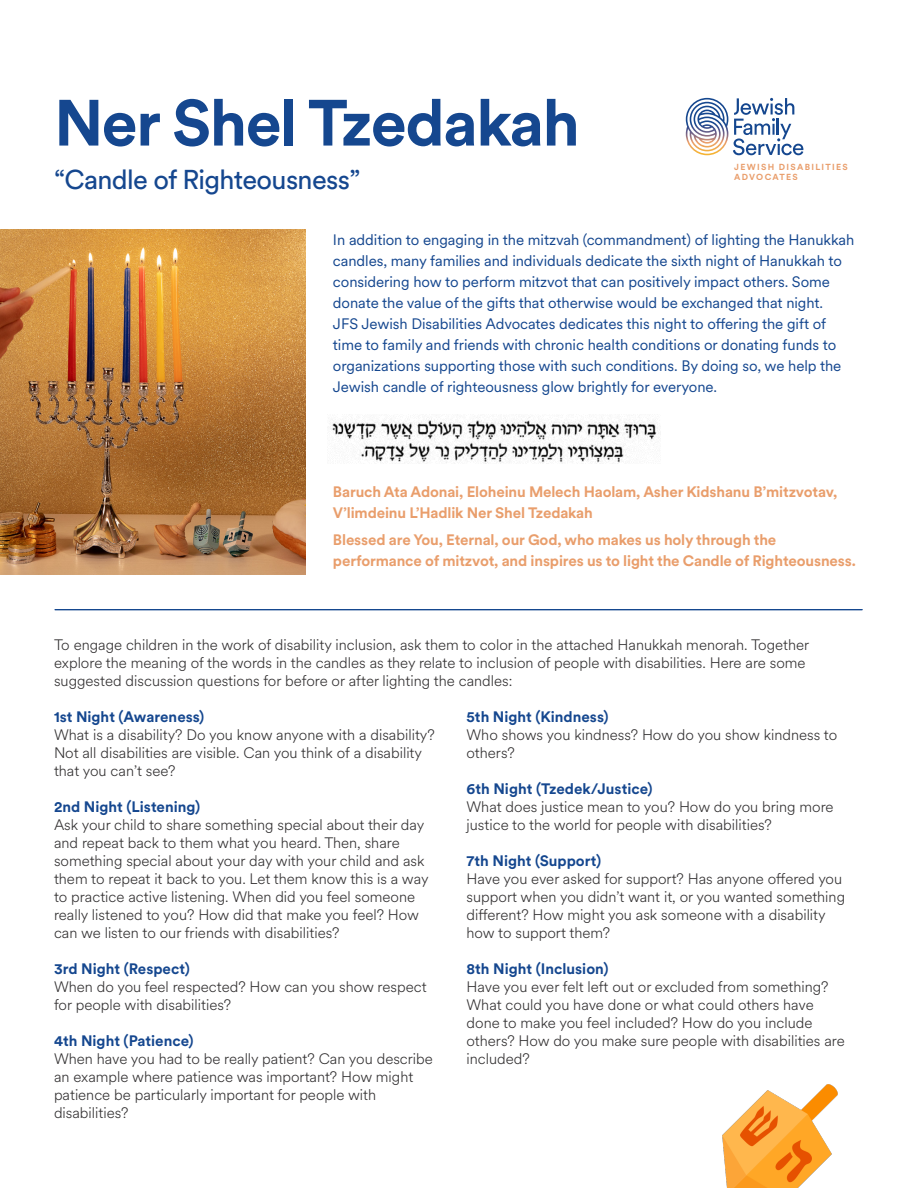
<style>
.page{position:relative;width:918px;height:1188px;background:#fff}
.page>*{position:absolute;margin:0;border:0;box-sizing:border-box;transform-origin:0 0}
.t1{font:700 64.5px "Circular XX";letter-spacing:-.025em;color:#15478f}
.t2{font:27px "Circular XX";letter-spacing:-.025em;color:#15478f}
.t3{font:300 15px/18px "Circular XX";color:#312f30}
.t4{font:15px/21px "Circular XX";letter-spacing:-.005em;color:#15478f}
.t5{font:700 15px/21px "Circular XX";letter-spacing:-.01em;color:#e99e6c}
.t6{font:700 15px "Circular XX";color:#15478f}
.t7{font:700 8.7px/10.5px "Circular XX";letter-spacing:.15em;color:#e99e6c}
</style>
<div class="page">
<svg style="left:686px;top:98px;width:117px;height:57px"></svg>
<hr style="left:55px;top:609px;width:807px;height:1px;background:#15478f">
<img style="left:0;top:230px;width:306px;height:345px">
<img style="left:722px;top:1084px;width:116px;height:104px">
<img style="left:330px;top:417px;width:329px;height:47px">
<p class="t1" style="left:54px;top:79px;width:527px">Ner Shel Tzedakah</p>
<p class="t2" style="left:54px;top:161px;width:308px">“Candle of Righteousness”</p>
<p class="t7" style="left:734px;top:161px;width:115px">JEWISH DISABILITIES<br>ADVOCATES</p>
<p class="t4" style="left:333px;top:229px;width:523px">In addition to engaging in the mitzvah (commandment) of lighting the Hanukkah candles, many families and individuals dedicate the sixth night of Hanukkah to considering how to perform mitzvot that can positively impact others. Some donate the value of the gifts that otherwise would be exchanged that night.<br>JFS Jewish Disabilities Advocates dedicates this night to offering the gift of time to family and friends with chronic health conditions or donating funds to organizations supporting those with such conditions. By doing so, we help the Jewish candle of righteousness glow brightly for everyone.</p>
<p class="t5" style="left:333px;top:480px;width:506px">Baruch Ata Adonai, Eloheinu Melech Haolam, Asher Kidshanu B’mitzvotav,<br>V’limdeinu L’Hadlik Ner Shel Tzedakah</p>
<p class="t5" style="left:333px;top:529px;width:524px">Blessed are You, Eternal, our God, who makes us holy through the performance of mitzvot, and inspires us to light the Candle of Righteousness.</p>
<p class="t3" style="left:54px;top:635px;width:757px">To engage children in the work of disability inclusion, ask them to color in the attached Hanukkah menorah. Together explore the meaning of the words in the candles as they relate to inclusion of people with disabilities. Here are some suggested discussion questions for before or after lighting the candles:</p>
<p class="t6" style="left:54px;top:706px;width:152px">1st Night (Awareness)</p>
<p class="t3" style="left:54px;top:725px;width:382px">What is a disability? Do you know anyone with a disability?<br>Not all disabilities are visible. Can you think of a disability that you can’t see?</p>
<p class="t6" style="left:54px;top:796px;width:148px">2nd Night (Listening)</p>
<p class="t3" style="left:54px;top:815px;width:376px">Ask your child to share something special about their day and repeat back to them what you heard. Then, share something special about your day with your child and ask them to repeat it back to you. Let them know this is a way to practice active listening. When did you feel someone really listened to you? How did that make you feel? How can we listen to our friends with disabilities?</p>
<p class="t6" style="left:54px;top:958px;width:137px">3rd Night (Respect)</p>
<p class="t3" style="left:54px;top:977px;width:374px">When do you feel respected? How can you show respect for people with disabilities?</p>
<p class="t6" style="left:54px;top:1030px;width:141px">4th Night (Patience)</p>
<p class="t3" style="left:54px;top:1049px;width:380px">When have you had to be really patient? Can you describe an example where patience was important? How might patience be particularly important for people with disabilities?</p>
<p class="t6" style="left:467px;top:706px;width:144px">5th Night (Kindness)</p>
<p class="t3" style="left:467px;top:725px;width:372px">Who shows you kindness? How do you show kindness to others?</p>
<p class="t6" style="left:467px;top:778px;width:188px">6th Night (Tzedek/Justice)</p>
<p class="t3" style="left:467px;top:797px;width:369px">What does justice mean to you? How do you bring more justice to the world for people with disabilities?</p>
<p class="t6" style="left:467px;top:850px;width:136px">7th Night (Support)</p>
<p class="t3" style="left:467px;top:869px;width:380px">Have you ever asked for support? Has anyone offered you support when you didn’t want it, or you wanted something different? How might you ask someone with a disability how to support them?</p>
<p class="t6" style="left:467px;top:958px;width:143px">8th Night (Inclusion)</p>
<p class="t3" style="left:467px;top:977px;width:380px">Have you ever felt left out or excluded from something?<br>What could you have done or what could others have done to make you feel included? How do you include others? How do you make sure people with disabilities are included?</p>
</div>
